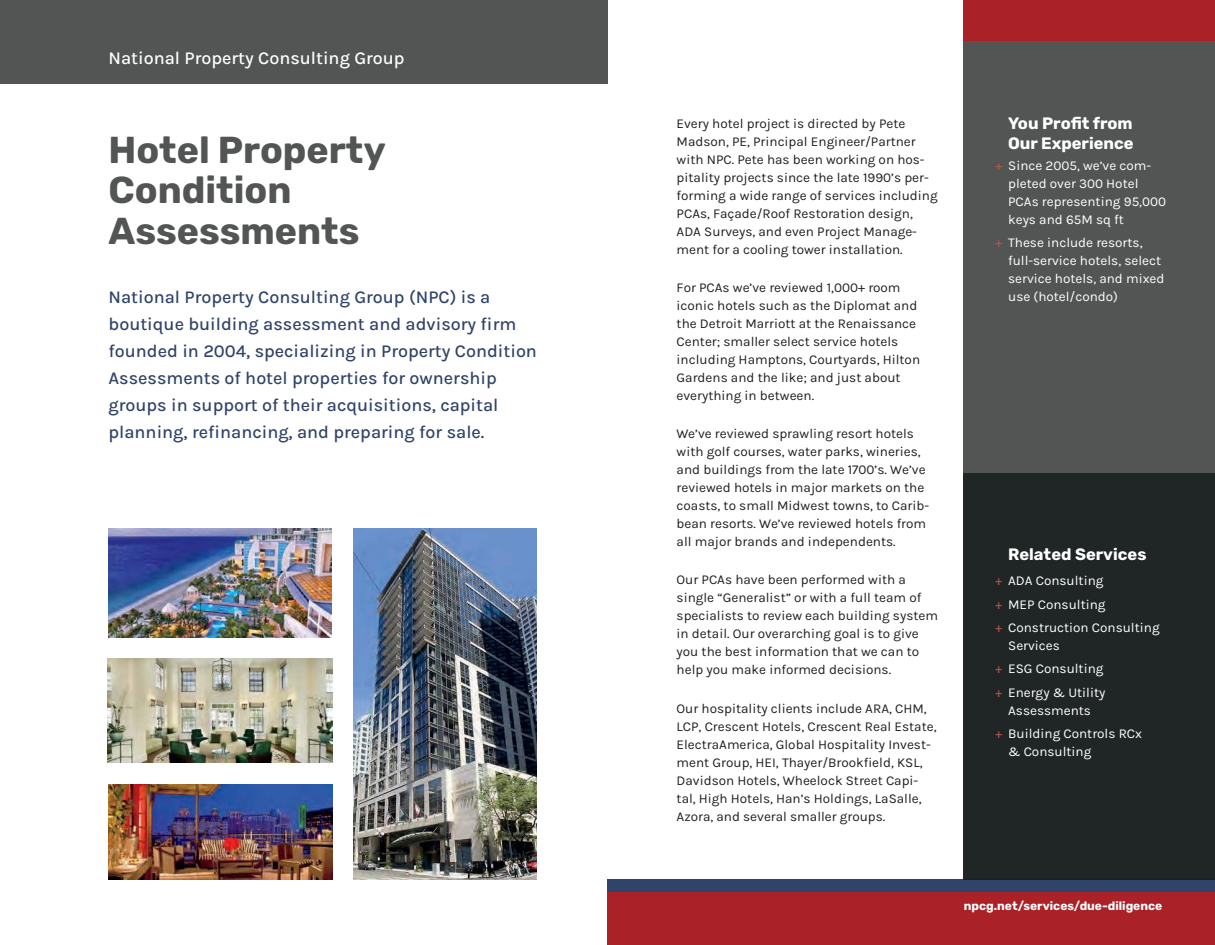
<style>
.page{position:relative;width:1215px;height:945px;background:#fff}
.page>*{position:absolute;margin:0;border:0;box-sizing:border-box;transform-origin:0 0}
.t1{font:700 37.5px/40.5px "Rubik";color:#525554}
.t2{font:500 18px/27px "Karla";color:#304368}
.t3{font:500 18px "Karla";color:#fff}
.t4{font:700 16.5px/19.5px "Rubik";color:#fff}
.t5{font:13.5px/18px "Karla";color:#221f1f}
.t6{font:13.5px/18px "Karla";color:#fff}
.t7{font:700 12px "Rubik";color:#fff}
.s1{color:#bb584a}
.s2{font-style:inherit}
</style>
<div class="page">
<div style="left:964px;top:0;width:251px;height:945px;background:#525554"></div>
<div style="left:0;top:0;width:608px;height:84px;background:#525554"></div>
<div style="left:608px;top:879px;width:607px;height:66px;background:#ab2128"></div>
<div style="left:964px;top:0;width:251px;height:40px;background:#ab2128"></div>
<div style="left:608px;top:879px;width:607px;height:13px;background:#304368"></div>
<div style="left:964px;top:473px;width:251px;height:406px;background:#202625"></div>
<img style="left:353px;top:528px;width:184px;height:351px">
<img style="left:109px;top:784px;width:223px;height:95px">
<img style="left:108px;top:659px;width:224px;height:104px">
<img style="left:109px;top:528px;width:223px;height:109px">
<h2 class="t3" style="left:109px;top:51px;width:298px">National Property Consulting Group</h2>
<h1 class="t1" style="left:109px;top:132px;width:279px">Hotel Property<br>Condition<br>Assessments</h1>
<p class="t2" style="left:109px;top:285px;width:430px">National Property Consulting Group (NPC) is a boutique building assessment and advisory firm founded in 2004, specializing in Property Condition Assessments of hotel properties for ownership groups in support of their acquisitions, capital planning, refinancing, and preparing for sale.</p>
<p class="t5" style="left:677px;top:115px;width:263px">Every hotel project is directed by Pete Madson, PE, Principal Engineer/Partner with NPC. Pete has been working on hos&shy;pitality projects since the late 1990ís per&shy;forming a wide range of services including PCAs, FaÁade/Roof Restoration design, ADA Surveys, and even Project Manage&shy;ment for a cooling tower installation.</p>
<p class="t5" style="left:677px;top:280px;width:245px">For PCAs weíve reviewed 1,000+ room iconic hotels such as the Diplomat and the Detroit Marriott at the Renaissance Center; smaller select service hotels including Hamptons, Courtyards, Hilton Gardens and the like; and just about everything in between.</p>
<p class="t5" style="left:677px;top:426px;width:254px">Weíve reviewed sprawling resort hotels with golf courses, water parks, wineries, and buildings from the late 1700ís. Weíve reviewed hotels in major markets on the coasts, to small Midwest towns, to Carib&shy;bean resorts. Weíve reviewed hotels from all major brands and independents.</p>
<p class="t5" style="left:677px;top:572px;width:263px">Our PCAs have been performed with a single ìGeneralistî or with a full team of specialists to review each building system in detail. Our overarching goal is to give you the best information that we can to help you make informed decisions.</p>
<p class="t5" style="left:677px;top:700px;width:261px">Our hospitality clients include ARA, CHM, LCP, Crescent Hotels, Crescent Real Estate, ElectraAmerica, Global Hospitality Invest&shy;ment Group, HEI, Thayer/Brookfield, KSL, Davidson Hotels, Wheelock Street Capi&shy;tal, High Hotels, Hanís Holdings, LaSalle, Azora, and several smaller groups.</p>
<p class="t4" style="left:1008px;top:114px;width:127px">You Profit from<br>Our Experience</p>
<p class="t6" style="left:1008px;top:158px;width:159px;text-indent:-13px"><span class="s1">+</span> Since 2005, weíve com&shy;pleted over 300 Hotel<br>PCAs representing <span class="s2">95,0</span>00 keys and 6<span class="s2">5</span>M sq ft</p>
<p class="t6" style="left:1008px;top:235px;width:158px;text-indent:-13px"><span class="s1">+</span> These include resorts, full-service hotels, select service hotels, and mixed use (hotel/condo)</p>
<p class="t4" style="left:1008px;top:546px;width:140px">Related Services</p>
<p class="t6" style="left:995px;top:570px;width:166px;line-height:23.4px"><span class="s1">+</span> ADA Consulting<br><span class="s1">+</span> MEP Consulting<br><span class="s1">+</span> Construction Consulting</p>
<p class="t6" style="left:995px;top:635px;width:112px;line-height:23.4px;text-indent:14px">Services<br><span class="s1">+</span> ESG Consulting <span class="s1">+</span> Energy &amp; Utility</p>
<p class="t6" style="left:995px;top:700px;width:149px;line-height:23.4px;text-indent:14px">Assessments<br><span class="s1">+</span> Building Controls RCx</p>
<p class="t6" style="left:1008px;top:744px;width:85px">&amp; Consulting</p>
<p class="t7" style="left:964px;top:900px;width:200px">npcg.net/services/due-diligence</p>
</div>
